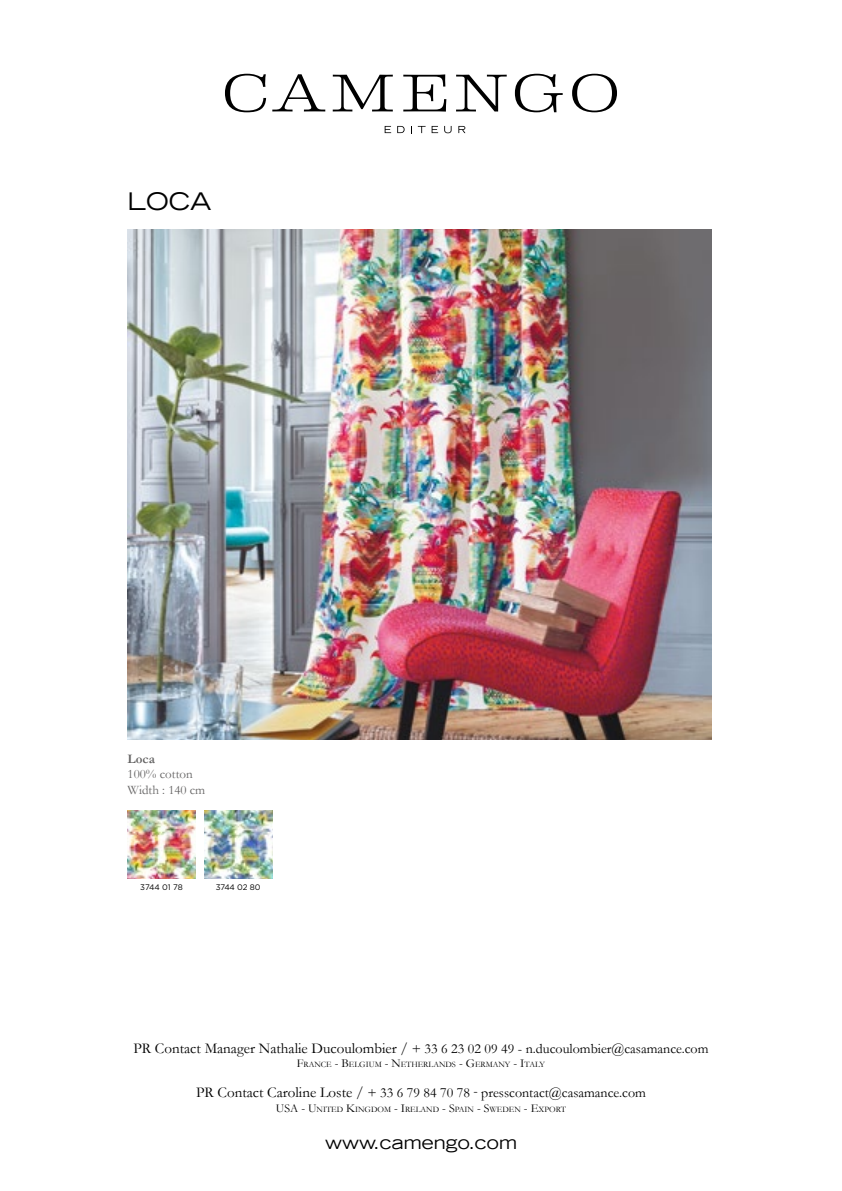
<style>
.page{position:relative;width:842px;height:1191px;background:#fff}
.page>*{position:absolute;margin:0;border:0;box-sizing:border-box;transform-origin:0 0}
.t1{font:expanded 24px "Trade Gothic LT";color:#000}
.t2{font:expanded 18px "Trade Gothic LT";color:#000}
.t3{font:14px "Garamond";color:#000}
.t4{font:13px/15.6px "Garamond";color:#646363}
.t5{font:700 13px "Garamond";color:#646363}
.t6{font:12px "Garamond";color:#000}
.t7{font:8.4px "Garamond";color:#000}
.t8{font:8px "Gotham";letter-spacing:-.015em;color:#000}
.s1{font-size:15px}
.s2{font-size:12px}
</style>
<div class="page">
<svg style="left:225px;top:74px;width:41px;height:38px"></svg>
<svg style="left:272px;top:74px;width:53px;height:37px"></svg>
<svg style="left:333px;top:75px;width:60px;height:36px"></svg>
<svg style="left:403px;top:74px;width:43px;height:38px"></svg>
<svg style="left:456px;top:75px;width:51px;height:36px"></svg>
<svg style="left:515px;top:74px;width:48px;height:38px"></svg>
<svg style="left:572px;top:74px;width:45px;height:38px"></svg>
<svg style="left:385px;top:126px;width:6px;height:7px"></svg>
<svg style="left:397px;top:126px;width:8px;height:7px"></svg>
<svg style="left:418px;top:126px;width:8px;height:7px"></svg>
<svg style="left:432px;top:126px;width:6px;height:7px"></svg>
<svg style="left:444px;top:126px;width:8px;height:7px"></svg>
<svg style="left:458px;top:126px;width:7px;height:7px"></svg>
<img style="left:128px;top:229px;width:583px;height:511px">
<img style="left:128px;top:811px;width:68px;height:68px">
<img style="left:204px;top:811px;width:68px;height:68px">
<h1 class="t1" style="left:128px;top:186px;width:85px">LOCA</h1>
<p class="t5" style="left:128px;top:750px;width:29px">Loca</p>
<p class="t4" style="left:128px;top:766px;width:79px">100% cotton<br>Width : 140 cm</p>
<p class="t8" style="left:140px;top:882px;width:44px">3744 01 78</p>
<p class="t8" style="left:216px;top:882px;width:46px">3744 02 80</p>
<p class="t3" style="left:133px;top:1040px;width:577px"><span class="s1">PR Contact Manager Nathalie Ducoulombier /</span> + 33 6 23 02 09 49 - n.ducoulombier@casamance.com</p>
<p class="t7" style="left:297px;top:1059px;width:250px"><span class="s2">F</span>RANCE <span class="s2">- B</span>ELGIUM <span class="s2">- N</span>ETHERLANDS <span class="s2">- G</span>ERMANY <span class="s2">- I</span>TALY</p>
<p class="t3" style="left:196px;top:1084px;width:451px"><span class="s1">PR Contact Caroline Loste /</span> + 33 6 79 84 70 78 - presscontact@casamance.com</p>
<p class="t6" style="left:276px;top:1100px;width:9px">USA</p>
<p class="t7" style="left:301px;top:1103px;width:266px"><span class="s2">- U</span>NITED <span class="s2">K</span>INGDOM <span class="s2">- I</span>RELAND <span class="s2">- S</span>PAIN <span class="s2">- S</span>WEDEN <span class="s2">- E</span>XPORT</p>
<p class="t2" style="left:325px;top:1130px;width:193px">www.camengo.com</p>
</div>
